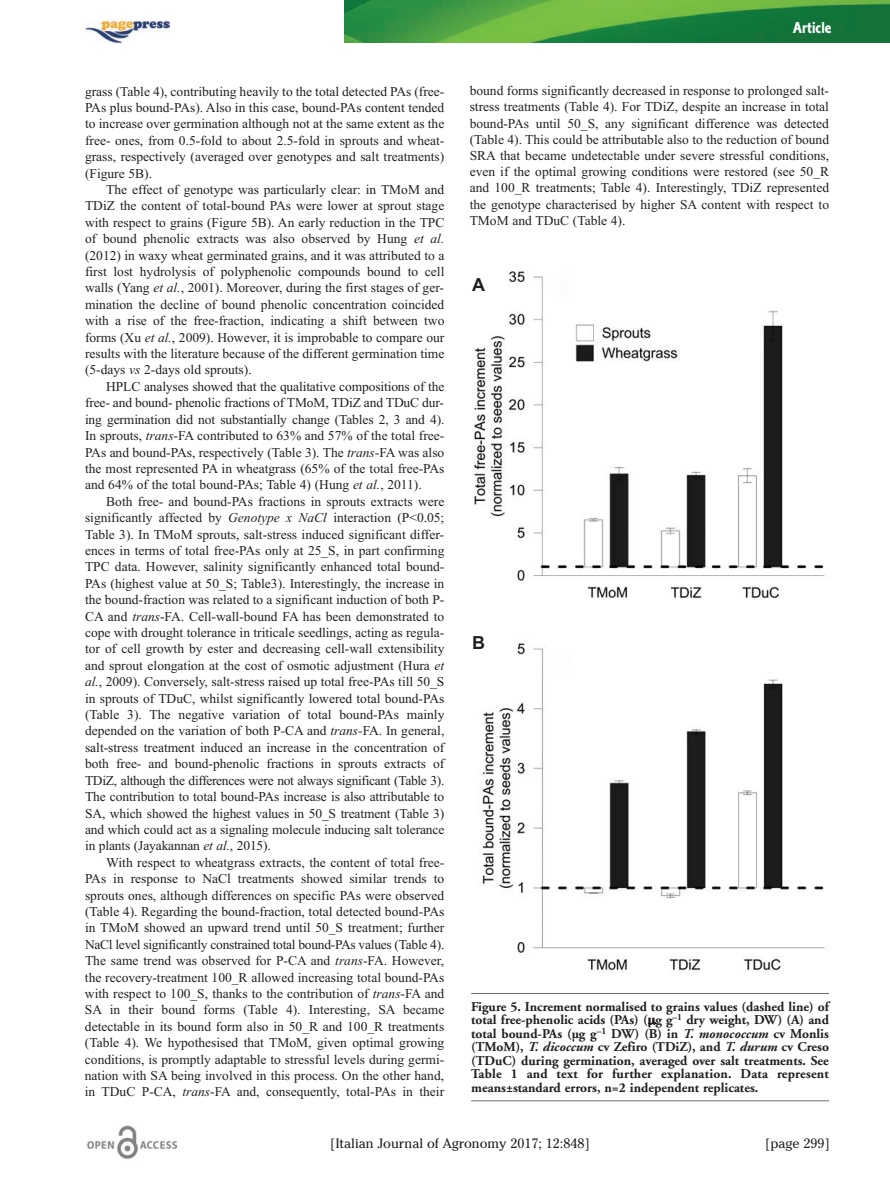
<style>
.page{position:relative;width:890px;height:1191px;background:#fff}
.page>*{position:absolute;margin:0;border:0;box-sizing:border-box;transform-origin:0 0}
.t1{font:700 18px "Arial";color:#231f20}
.t2{font:16.5px "Corinthian Bold Condensed Plain";color:#fff}
.t3{font:13.5px/16.4px "Times New Roman";color:#231f20;text-align:justify}
.t4{font:700 13.5px/13.5px "Adobe Garamond";color:#231f20;text-align:justify}
.t5{font:13.5px "Cheltenham";color:#231f20}
.s1{font-style:italic}
</style>
<div class="page">
<img style="left:344px;top:0;width:546px;height:43px">
<img style="left:85px;top:20px;width:85px;height:24px">
<img style="left:86px;top:1126px;width:92px;height:34px">
<img style="left:472px;top:270px;width:353px;height:702px">
<hr style="left:471px;top:993px;width:358px;height:1px;background:#6c6d70">
<hr style="left:471px;top:1100px;width:358px;height:1px;background:#6c6d70">
<p class="t3" style="left:85px;top:83px;width:361px">grass (Table 4), contributing heavily to the total detected PAs (free-PAs plus bound-PAs). Also in this case, bound-PAs content tended to increase over germination although not at the same extent as the free- ones, from 0.5-fold to about 2.5-fold in sprouts and wheat&shy;grass, respectively (averaged over genotypes and salt treatments) (Figure 5B).</p>
<p class="t3" style="left:85px;top:181px;width:361px;text-indent:21px">The effect of genotype was particularly clear: in TMoM and TDiZ the content of total-bound PAs were lower at sprout stage with respect to grains (Figure 5B). An early reduction in the TPC of bound phenolic extracts was also observed by Hung <span class="s1">et al. </span>(2012) in waxy wheat germinated grains, and it was attributed to a first lost hydrolysis of polyphenolic compounds bound to cell walls (Yang <span class="s1">et al.</span>, 2001). Moreover, during the first stages of ger&shy;mination the decline of bound phenolic concentration coincided with a rise of the free-fraction, indicating a shift between two forms (Xu <span class="s1">et al.</span>, 2009). However, it is improbable to compare our results with the literature because of the different germination time (5-days <span class="s1">vs</span> 2-days old sprouts).</p>
<p class="t3" style="left:85px;top:378px;width:361px;text-indent:21px">HPLC analyses showed that the qualitative compositions of the free- and bound- phenolic fractions of TMoM, TDiZ and TDuC dur&shy;ing germination did not substantially change (Tables 2, 3 and 4).<br>In sprouts, <span class="s1">trans</span>-FA contributed to 63% and 57% of the total free-PAs and bound-PAs, respectively (Table 3). The <span class="s1">trans</span>-FA was also the most represented PA in wheatgrass (65% of the total free-PAs and 64% of the total bound-PAs; Table 4) (Hung <span class="s1">et al.</span>, 2011).</p>
<p class="t3" style="left:85px;top:493px;width:361px;text-indent:21px">Both free- and bound-PAs fractions in sprouts extracts were significantly affected by <span class="s1">Genotype x NaCl</span> interaction (P&lt;0.05; Table 3). In TMoM sprouts, salt-stress induced significant differ&shy;ences in terms of total free-PAs only at 25_S, in part confirming TPC data. However, salinity significantly enhanced total bound-PAs (highest value at 50_S; Table3). Interestingly, the increase in the bound-fraction was related to a significant induction of both P-CA and <span class="s1">trans</span>-FA. Cell-wall-bound FA has been demonstrated to cope with drought tolerance in triticale seedlings, acting as regula&shy;tor of cell growth by ester and decreasing cell-wall extensibility and sprout elongation at the cost of osmotic adjustment (Hura <span class="s1">et al.</span>, 2009). Conversely, salt-stress raised up total free-PAs till 50_S in sprouts of TDuC, whilst significantly lowered total bound-PAs (Table 3). The negative variation of total bound-PAs mainly depended on the variation of both P<span class="s1">-</span>CA and <span class="s1">trans-</span>FA. In general, salt-stress treatment induced an increase in the concentration of both free- and bound-phenolic fractions in sprouts extracts of TDiZ, although the differences were not always significant (Table 3).<br>The contribution to total bound-PAs increase is also attributable to SA, which showed the highest values in 50_S treatment (Table 3) and which could act as a signaling molecule inducing salt tolerance in plants (Jayakannan <span class="s1">et al.</span>, 2015).</p>
<p class="t3" style="left:85px;top:854px;width:361px;text-indent:21px">With respect to wheatgrass extracts, the content of total free-PAs in response to NaCl treatments showed similar trends to sprouts ones, although differences on specific PAs were observed (Table 4). Regarding the bound-fraction, total detected bound-PAs in TMoM showed an upward trend until 50_S treatment; further NaCl level significantly constrained total bound-PAs values (Table 4).<br>The same trend was observed for P-CA and <span class="s1">trans</span>-FA. However, the recovery-treatment 100_R allowed increasing total bound-PAs with respect to 100_S, thanks to the contribution of <span class="s1">trans</span>-FA and SA in their bound forms (Table 4). Interesting, SA became detectable in its bound form also in 50_R and 100_R treatments (Table 4). We hypothesised that TMoM, given optimal growing conditions, is promptly adaptable to stressful levels during germi&shy;nation with SA being involved in this process. On the other hand, in TDuC P-CA, <span class="s1">trans</span>-FA and, consequently, total-PAs in their</p>
<p class="t2" style="left:793px;top:22px;width:40px">Article</p>
<p class="t3" style="left:470px;top:82px;width:361px">bound forms significantly decreased in response to prolonged salt&shy;stress treatments (Table 4). For TDiZ, despite an increase in total bound-PAs until 50_S, any significant difference was detected (Table 4). This could be attributable also to the reduction of bound SRA that became undetectable under severe stressful conditions, even if the optimal growing conditions were restored (see 50_R and 100_R treatments; Table 4). Interestingly, TDiZ represented the genotype characterised by higher SA content with respect to TMoM and TDuC (Table 4).</p>
<h1 class="t1" style="left:472px;top:274px;width:14px">A</h1>
<h1 class="t1" style="left:472px;top:632px;width:14px">B</h1>
<p class="t4" style="left:471px;top:1001px;width:359px">Figure 5. Increment normalised to grains values (dashed line) of total free-phenolic acids (PAs) ( g g<sup>–1</sup> dry weight, DW) (A) and total bound-PAs (µg g<sup>–1</sup> DW) (B) in <span class="s1">T. monococcum</span> cv Monlis (TMoM), <span class="s1">T. dicoccum</span> cv Zefiro (TDiZ), and <span class="s1">T. durum</span> cv Creso (TDuC) during germination, averaged over salt treatments. See Table 1 and text for further explanation. Data represent means±standard errors, n=2 independent replicates.</p>
<p class="t5" style="left:330px;top:1135px;width:261px">[Italian Journal of Agronomy 2017; 12:848]</p>
<p class="t5" style="left:765px;top:1135px;width:66px">[page 299]</p>
</div>
